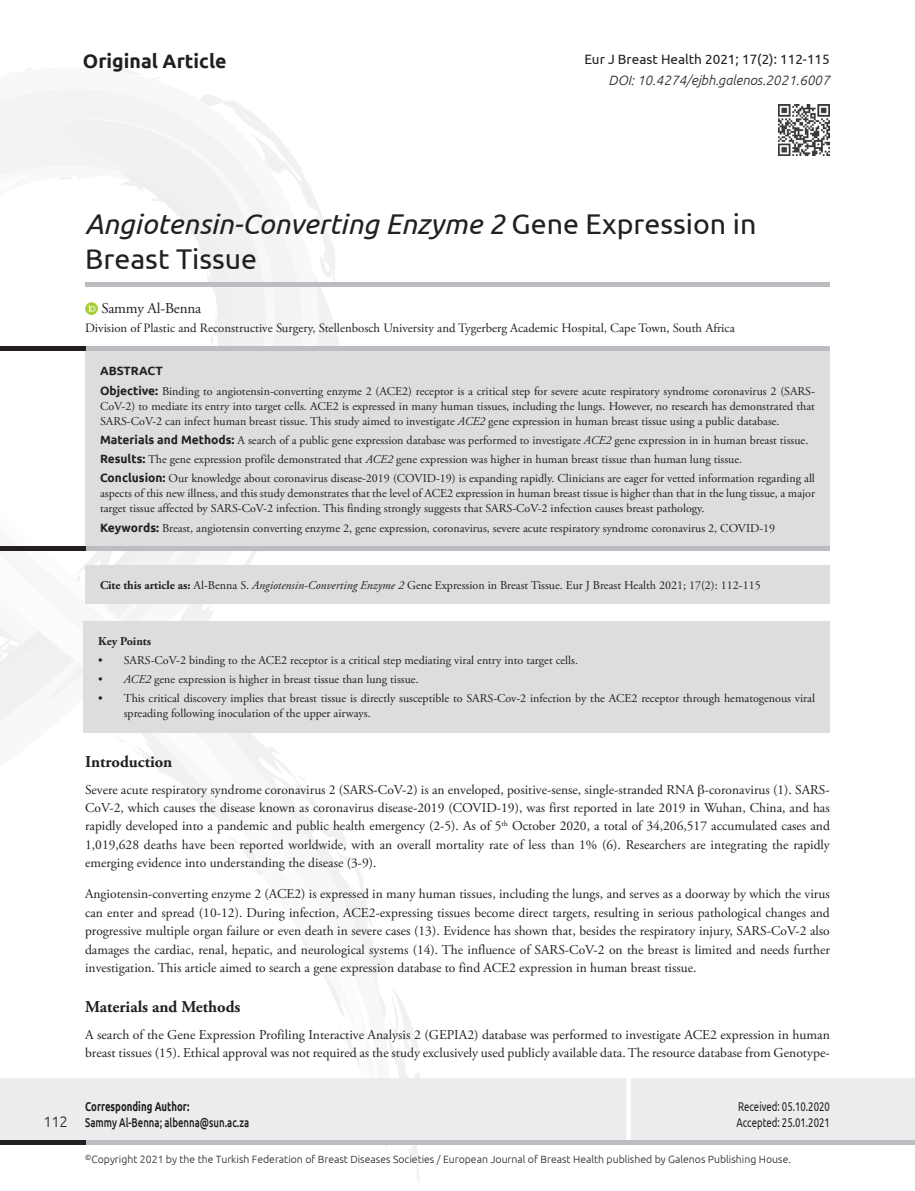
<style>
.page{position:relative;width:915px;height:1191px;background:#fff}
.page>*{position:absolute;margin:0;border:0;box-sizing:border-box;transform-origin:0 0}
._1__BASLIK{font:italic 28.5px/34.5px "Ubuntu";color:#231f20}
.t1{font:700 19.5px "Ubuntu";color:#231f20}
.ANA_BASLIK{font:700 16.5px "Adobe Garamond Pro";color:#231f20}
.t2{font:15px "Adobe Garamond Pro";letter-spacing:-.01em;color:#231f20}
.t3{font:300 15px "Ubuntu";color:#231f20}
.YAZI{font:13.5px/18.5px "Adobe Garamond Pro";color:#231f20;text-align:justify}
.t4{font:italic 300 13.5px "Ubuntu";color:#231f20}
.t5{font:13.5px "Ubuntu";color:#231f20}
.t6{font:12.75px "Adobe Garamond Pro";color:#231f20}
.t7{font:12.75px "Ubuntu";color:#231f20;scale:.75 1}
.t8{font:500 12.75px "Ubuntu";color:#231f20;scale:.75 1}
.t9{font:700 12.75px "Ubuntu";color:#231f20;scale:.75 1}
.ÖZET{font:12px/15px "Adobe Garamond Pro";color:#231f20;text-align:justify}
.t10{font:700 12px "Adobe Garamond Pro";color:#231f20}
.ABSTRACT{font:700 12px "Ubuntu";color:#231f20}
.t11{font:300 10.5px "Ubuntu";color:#231f20}
.s1{font-style:normal}
.s2{font-family:"Ubuntu";font-weight:700}
.s3{font-style:italic}
.s4{font-weight:700}
</style>
<div class="page">
<svg style="left:392px;top:989px;width:31px;height:192px"></svg>
<svg style="left:0;top:603px;width:392px;height:542px"></svg>
<div style="left:0;top:1078px;width:914px;height:61px;background:#ececee"></div>
<hr style="left:626px;top:1076px;width:4px;height:65px;background:#fff">
<div style="left:85px;top:351px;width:744px;height:195px;background:#dcdddf"></div>
<div style="left:85px;top:546px;width:744px;height:5px;background:#bcbdc0"></div>
<div style="left:85px;top:346px;width:744px;height:5px;background:#bcbdc0"></div>
<div style="left:0;top:1139px;width:914px;height:5px;background:#bcbdc0"></div>
<div style="left:0;top:1139px;width:85px;height:5px;background:#231f20"></div>
<div style="left:85px;top:565px;width:744px;height:38px;background:#dcdddf"></div>
<svg style="left:0;top:100px;width:344px;height:588px"></svg>
<div style="left:85px;top:282px;width:744px;height:5px;background:#bcbdc0"></div>
<img style="left:778px;top:104px;width:51px;height:52px">
<div style="left:83px;top:621px;width:746px;height:111px;background:#dcdddf"></div>
<p class="t1" style="left:83px;top:50px;width:145px">Original Article</p>
<p class="t5" style="left:584px;top:51px;width:247px">Eur J Breast Health 2021; 17(2): 112-115</p>
<p class="t4" style="left:608px;top:72px;width:223px">DOI: 10.4274/ejbh.galenos.2021.6007</p>
<p class="_1__BASLIK" style="left:85px;top:206px;width:672px">Angiotensin-Converting Enzyme 2 <span class="s1">Gene Expression in<br>Breast Tissue</span></p>
<p class="t2" style="left:101px;top:300px;width:101px">Sammy Al-Benna</p>
<p class="t6" style="left:85px;top:321px;width:651px">Division of Plastic and Reconstructive Surgery, Stellenbosch University and Tygerberg Academic Hospital, Cape Town, South Africa</p>
<p class="ABSTRACT" style="left:100px;top:364px;width:64px">ABSTRACT</p>
<p class="ÖZET" style="left:100px;top:384px;width:716px"><span class="s2">Objective:</span> Binding to angiotensin-converting enzyme 2 (ACE2) receptor is a critical step for severe acute respiratory syndrome coronavirus 2 (SARS-CoV-2) to mediate its entry into target cells. ACE2 is expressed in many human tissues, including the lungs. However, no research has demonstrated that SARS-CoV-2 can infect human breast tissue. This study aimed to investigate <span class="s3">ACE2</span> gene expression in human breast tissue using a public database.</p>
<p class="ÖZET" style="left:100px;top:433px;width:709px"><span class="s2">Materials and Methods:</span> A search of a public gene expression database was performed to investigate <span class="s3">ACE2</span> gene expression in in human breast tissue.</p>
<p class="ÖZET" style="left:100px;top:452px;width:643px"><span class="s2">Results:</span> The gene expression profile demonstrated that <span class="s3">ACE2</span> gene expression was higher in human breast tissue than human lung tissue.</p>
<p class="ÖZET" style="left:100px;top:471px;width:716px"><span class="s2">Conclusion:</span> Our knowledge about coronavirus disease-2019 (COVID-19) is expanding rapidly. Clinicians are eager for vetted information regarding all aspects of this new illness, and this study demonstrates that the level of ACE2 expression in human breast tissue is higher than that in the lung tissue, a major target tissue affected by SARS-CoV-2 infection. This finding strongly suggests that SARS-CoV-2 infection causes breast pathology.</p>
<p class="ÖZET" style="left:100px;top:521px;width:676px"><span class="s2">Keywords:</span> Breast, angiotensin converting enzyme 2, gene expression, coronavirus, severe acute respiratory syndrome coronavirus 2, COVID-19</p>
<p class="ÖZET" style="left:100px;top:578px;width:662px"><span class="s4">Cite this article as:</span> Al-Benna S. <span class="s3">Angiotensin-Converting Enzyme 2</span> Gene Expression in Breast Tissue. Eur J Breast Health 2021; 17(2): 112-115</p>
<p class="t3" style="left:44px;top:1112px;width:26px">112</p>
<p class="t10" style="left:98px;top:634px;width:54px">Key Points</p>
<p class="ÖZET" style="left:98px;top:653px;width:481px">• SARS-CoV-2 binding to the ACE2 receptor is a critical step mediating viral entry into target cells.</p>
<p class="ÖZET" style="left:98px;top:672px;width:322px">• <span class="s3">ACE2</span> gene expression is higher in breast tissue than lung tissue.</p>
<p class="ÖZET" style="left:124px;top:691px;width:692px;text-indent:-26px">• This critical discovery implies that breast tissue is directly susceptible to SARS-Cov-2 infection by the ACE2 receptor through hematogenous viral spreading following inoculation of the upper airways.</p>
<p class="ANA_BASLIK" style="left:85px;top:751px;width:89px">Introduction</p>
<p class="YAZI" style="left:85px;top:780px;width:746px">Severe acute respiratory syndrome coronavirus 2 (SARS-CoV-2) is an enveloped, positive-sense, single-stranded RNA -coronavirus (1). SARS-CoV-2, which causes the disease known as coronavirus disease-2019 (COVID-19), was first reported in late 2019 in Wuhan, China, and has rapidly developed into a pandemic and public health emergency (2-5). As of 5<sup>th</sup> October 2020, a total of 34,206,517 accumulated cases and 1,019,628 deaths have been reported worldwide, with an overall mortality rate of less than 1% (6). Researchers are integrating the rapidly emerging evidence into understanding the disease (3-9).</p>
<p class="YAZI" style="left:85px;top:885px;width:746px">Angiotensin-converting enzyme 2 (ACE2) is expressed in many human tissues, including the lungs, and serves as a doorway by which the virus can enter and spread (10-12). During infection, ACE2-expressing tissues become direct targets, resulting in serious pathological changes and progressive multiple organ failure or even death in severe cases (13). Evidence has shown that, besides the respiratory injury, SARS-CoV-2 also damages the cardiac, renal, hepatic, and neurological systems (14). The influence of SARS-CoV-2 on the breast is limited and needs further investigation. This article aimed to search a gene expression database to find ACE2 expression in human breast tissue.</p>
<p class="ANA_BASLIK" style="left:85px;top:997px;width:157px">Materials and Methods</p>
<p class="YAZI" style="left:85px;top:1025px;width:746px">A search of the Gene Expression Profiling Interactive Analysis 2 (GEPIA2) database was performed to investigate ACE2 expression in human breast tissues (15). Ethical approval was not required as the study exclusively used publicly available data. The resource database from Genotype-</p>
<p class="t9" style="left:85px;top:1099px;width:140px">Corresponding Author:</p>
<p class="t8" style="left:85px;top:1114px;width:220px">Sammy Al-Benna; albenna@sun.ac.za</p>
<p class="t7" style="left:738px;top:1099px;width:124px">Received: 05.10.2020</p>
<p class="t7" style="left:736px;top:1115px;width:126px">Accepted: 25.01.2021</p>
<p class="t11" style="left:85px;top:1152px;width:707px"><sup>©</sup>Copyright 2021 by the the Turkish Federation of Breast Diseases Societies / European Journal of Breast Health published by Galenos Publishing House.</p>
</div>
